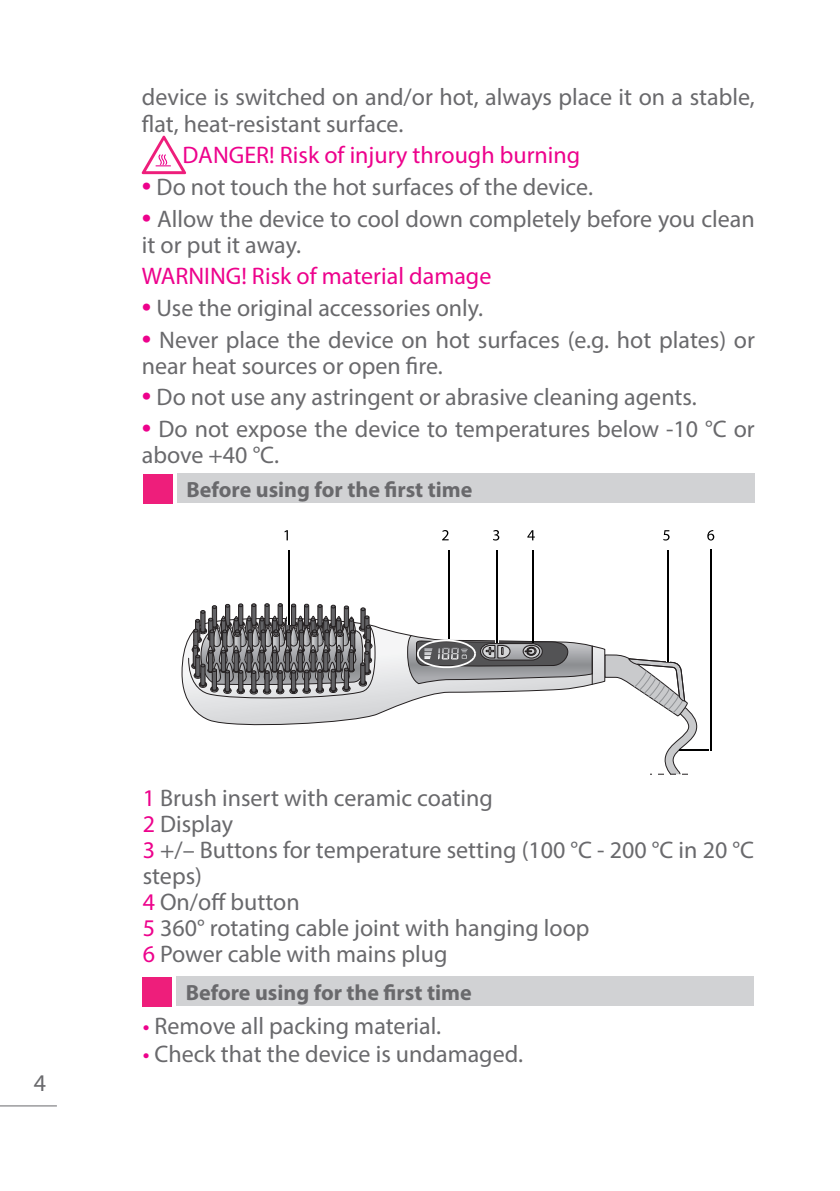
<style>
.page{position:relative;width:840px;height:1191px;background:#fff}
.page>*{position:absolute;margin:0;border:0;box-sizing:border-box;transform-origin:0 0}
.en_body_EN{font:34px "Myriad Pro";color:#ed028c}
.en_body_EN-2{font:24px/26px "Myriad Pro";color:#69696c}
.en_body_EN-3{font:24px "Myriad Pro";color:#ed028c}
.FA_body{font:24px "Myriad Pro";color:#69696c}
.en_body_EN-4{font:700 22px "Myriad Pro";color:#69696c}
.s1{color:#ed028c}
</style>
<div class="page">
<hr style="left:0;top:1105px;width:57px;height:1px;background:#69696c">
<div style="left:176px;top:976px;width:577px;height:30px;background:#d1d2d4"></div>
<div style="left:177px;top:473px;width:577px;height:30px;background:#d1d2d4"></div>
<div style="left:142px;top:976px;width:30px;height:30px;background:#ee1e7b"></div>
<div style="left:143px;top:474px;width:29px;height:29px;background:#ee1e7b"></div>
<svg style="left:141px;top:135px;width:45px;height:39px"></svg>
<svg style="left:181px;top:614px;width:424px;height:112px"></svg>
<svg style="left:603px;top:654px;width:94px;height:121px"></svg>
<svg style="left:188px;top:603px;width:187px;height:98px;background:#858586"></svg>
<svg style="left:407px;top:634px;width:185px;height:50px;background:#98989b"></svg>
<hr style="left:678px;top:749px;width:32px;height:1px;background:#000">
<hr style="left:287px;top:550px;width:3px;height:74px;background:#fff">
<hr style="left:287px;top:550px;width:2px;height:74px;background:#000">
<svg style="left:707px;top:530px;width:7px;height:10px"></svg>
<svg style="left:527px;top:530px;width:7px;height:10px"></svg>
<svg style="left:442px;top:530px;width:6px;height:10px"></svg>
<svg style="left:284px;top:530px;width:4px;height:10px"></svg>
<svg style="left:663px;top:530px;width:6px;height:10px"></svg>
<svg style="left:493px;top:530px;width:6px;height:10px"></svg>
<svg style="left:711px;top:549px;width:1px;height:201px"></svg>
<hr style="left:709px;top:549px;width:2px;height:201px;background:#000">
<hr style="left:447px;top:550px;width:3px;height:88px;background:#fff">
<hr style="left:447px;top:550px;width:2px;height:88px;background:#000">
<hr style="left:495px;top:550px;width:3px;height:93px;background:#fff">
<hr style="left:496px;top:550px;width:1px;height:93px;background:#000">
<hr style="left:666px;top:550px;width:3px;height:111px;background:#fff">
<hr style="left:667px;top:550px;width:1px;height:111px;background:#000">
<hr style="left:531px;top:550px;width:2px;height:92px;background:#000">
<p class="en_body_EN-2" style="left:142px;top:84px;width:614px">device is switched on and/or hot, always place it on a stable, flat, heat-resistant surface.</p>
<p class="en_body_EN-3" style="left:182px;top:140px;width:399px">DANGER! Risk of injury through burning</p>
<p class="en_body_EN-2" style="left:156px;top:173px;width:437px">Do not touch the hot surfaces of the device.</p>
<p class="en_body_EN" style="left:142px;top:162px;width:11px">•</p>
<p class="en_body_EN-2" style="left:157px;top:205px;width:598px">Allow the device to cool down completely before you clean</p>
<p class="en_body_EN" style="left:142px;top:194px;width:11px">•</p>
<p class="en_body_EN-2" style="left:142px;top:231px;width:160px">it or put it away.</p>
<p class="en_body_EN-3" style="left:142px;top:261px;width:351px">WARNING! Risk of material damage</p>
<p class="en_body_EN-2" style="left:156px;top:294px;width:328px">Use the original accessories only.</p>
<p class="en_body_EN" style="left:142px;top:283px;width:11px">•</p>
<p class="en_body_EN-2" style="left:159px;top:326px;width:597px">Never place the device on hot surfaces ( .g.e hot plates) or</p>
<p class="en_body_EN" style="left:142px;top:315px;width:11px">•</p>
<p class="en_body_EN-2" style="left:142px;top:352px;width:302px">near heat sources or open fire.</p>
<p class="en_body_EN-2" style="left:156px;top:384px;width:541px">Do not use any astringent or abrasive cleaning agents.</p>
<p class="en_body_EN" style="left:142px;top:373px;width:11px">•</p>
<p class="en_body_EN-2" style="left:158px;top:415px;width:597px">Do not expose the device to temperatures below -10 C° or</p>
<p class="en_body_EN" style="left:142px;top:404px;width:11px">•</p>
<p class="en_body_EN-2" style="left:142px;top:441px;width:139px">above +40 .C°</p>
<p class="en_body_EN-4" style="left:186px;top:475px;width:287px">Before using for the first time</p>
<p class="FA_body" style="left:34px;top:1068px;width:14px">4</p>
<p class="en_body_EN-2" style="left:143px;top:784px;width:351px"><span class="s1">1</span> Brush insert with ceramic coating</p>
<p class="en_body_EN-2" style="left:143px;top:810px;width:92px"><span class="s1">2</span> Display</p>
<p class="en_body_EN-2" style="left:143px;top:836px;width:612px"><span class="s1">3</span> +/– Buttons for temperature setting ( 1 0 0 -C° 2 0 0 i nC° 2 0 C° steps(</p>
<p class="en_body_EN-2" style="left:143px;top:888px;width:158px"><span class="s1">4</span> On/off button</p>
<p class="en_body_EN-2" style="left:143px;top:914px;width:448px"><span class="s1">5</span> 360° rotating cable joint with hanging loop</p>
<p class="en_body_EN-2" style="left:143px;top:940px;width:306px"><span class="s1">6</span> Power cable with mains plug</p>
<p class="en_body_EN-4" style="left:186px;top:978px;width:287px">Before using for the first time</p>
<p class="en_body_EN-2" style="left:143px;top:1012px;width:300px"><span class="s1">•</span> Remove all packing material.</p>
<p class="en_body_EN-2" style="left:143px;top:1040px;width:381px"><span class="s1">•</span> Check that the device is undamaged.</p>
</div>
